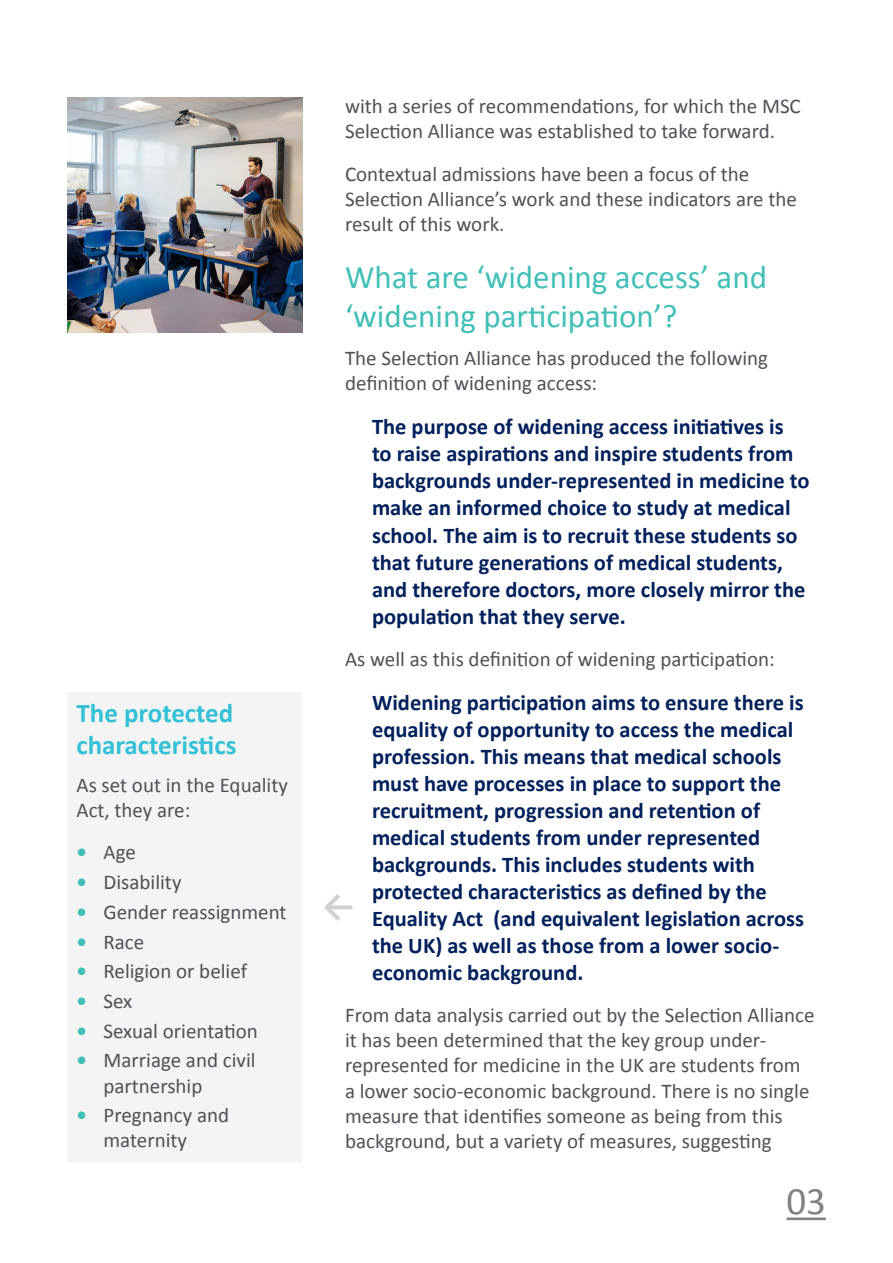
<style>
.page{position:relative;width:893px;height:1263px;background:#fff}
.page>*{position:absolute;margin:0;border:0;box-sizing:border-box;transform-origin:0 0}
.t1{font:39px "Calibri";color:#818082}
.t2{font:700 36px "Calibri";color:#d2d0d1}
.t3{font:33px/39.6px "Calibri";color:#41bfb6}
.t4{font:700 27px/32.4px "Calibri";color:#34c1d6}
.t5{font:700 22.5px/27px "Calibri";color:#00205c}
.t6{font:21px/25.2px "Calibri";color:#4e5156}
.s1{font-weight:700;color:#41bfb6}
</style>
<div class="page">
<hr style="left:786px;top:1217px;width:40px;height:3px;background:#818082">
<div style="left:68px;top:692px;width:234px;height:470px;background:#f5f4f4"></div>
<img style="left:68px;top:98px;width:234px;height:234px">
<p class="t4" style="left:76px;top:696px;width:161px">The protected characteristics</p>
<p class="t6" style="left:76px;top:772px;width:213px">As set out in the Equality<br>Act, they are:</p>
<p class="t6" style="left:76px;top:840px;width:61px"><span class="s1">•</span> Age</p>
<p class="t6" style="left:76px;top:870px;width:107px"><span class="s1">•</span> Disability</p>
<p class="t6" style="left:76px;top:899px;width:212px"><span class="s1">•</span> Gender reassignment</p>
<p class="t6" style="left:76px;top:929px;width:69px"><span class="s1">•</span> Race</p>
<p class="t6" style="left:76px;top:959px;width:172px"><span class="s1">•</span> Religion or belief</p>
<p class="t6" style="left:76px;top:988px;width:57px"><span class="s1">•</span> Sex</p>
<p class="t6" style="left:76px;top:1018px;width:183px"><span class="s1">•</span> Sexual orientation</p>
<p class="t6" style="left:104px;top:1048px;width:154px;text-indent:-27px"><span class="s1">•</span> Marriage and civil partnership</p>
<p class="t6" style="left:104px;top:1103px;width:127px;text-indent:-27px"><span class="s1">•</span> Pregnancy and maternity</p>
<p class="t6" style="left:345px;top:94px;width:457px">with a series of recommendations, for which the MSC<br>Selection Alliance was established to take forward.</p>
<p class="t6" style="left:345px;top:161px;width:453px">Contextual admissions have been a focus of the<br>Selection Alliance’s work and these indicators are the result of this work.</p>
<h3 class="t3" style="left:345px;top:257px;width:423px">What are ‘widening access’ and ‘widening participation’?</h3>
<p class="t6" style="left:345px;top:346px;width:425px">The Selection Alliance has produced the following definition of widening access:</p>
<p class="t5" style="left:372px;top:413px;width:439px">The purpose of widening access initiatives is<br>to raise aspirations and inspire students from backgrounds under-represented in medicine to make an informed choice to study at medical school. The aim is to recruit these students so that future generations of medical students, and therefore doctors, more closely mirror the population that they serve.</p>
<p class="t6" style="left:345px;top:646px;width:431px">As well as this definition of widening participation:</p>
<p class="t5" style="left:372px;top:689px;width:434px">Widening participation aims to ensure there is equality of opportunity to access the medical profession. This means that medical schools must have processes in place to support the recruitment, progression and retention of medical students from under represented backgrounds. This includes students with protected characteristics as defined by the Equality Act (and equivalent legislation across the UK) as well as those from a lower socio&shy;economic background.</p>
<p class="t6" style="left:345px;top:1002px;width:471px">From data analysis carried out by the Selection Alliance it has been determined that the key group under&shy;represented for medicine in the UK are students from a lower socio-economic background. There is no single measure that identifies someone as being from this background, but a variety of measures, suggesting</p>
<h2 class="t2" style="left:355px;top:932px;width:34px;rotate:-180deg">→</h2>
<h1 class="t1" style="left:786px;top:1177px;width:41px">03</h1>
</div>
